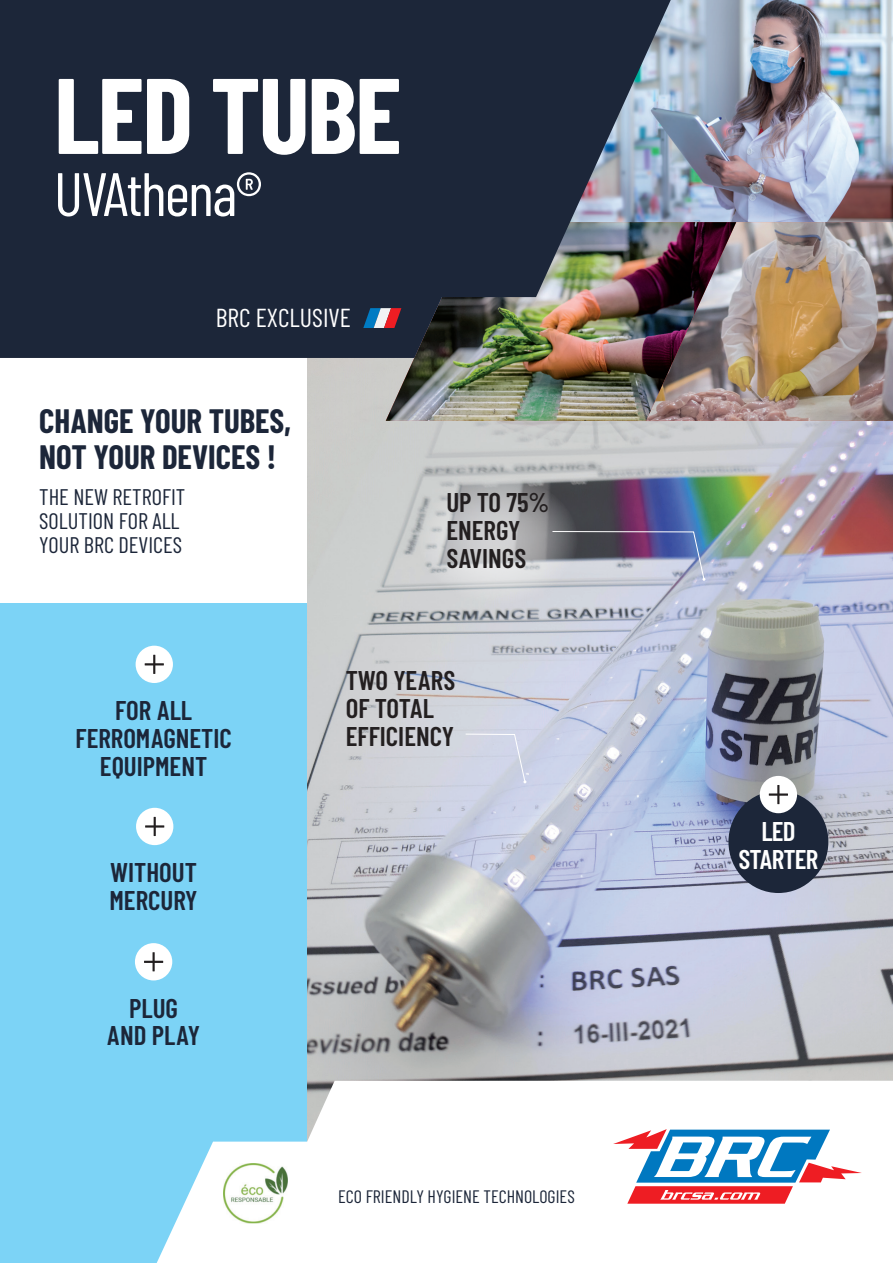
<style>
.page{position:relative;width:893px;height:1263px;background:#fff}
.page>*{position:absolute;margin:0;border:0;box-sizing:border-box;transform-origin:0 0}
.t1{font:700 107.1px "Barlow Condensed";letter-spacing:-.02em;color:#fff}
.t2{font:61.2px "Barlow Condensed";letter-spacing:-.03em;color:#fff}
.t3{font:700 33px/36px "Barlow Condensed";color:#1c2639}
.t4{font:600 27px/27.9px "Barlow Condensed";color:#1c2639;text-align:center}
.t5{font:600 27px/27.9px "Barlow Condensed";color:#231f20}
.t6{font:600 27px/27.9px "Barlow Condensed";letter-spacing:-.03em;color:#fff;text-align:center}
.t7{font:25.95px "Barlow Condensed";color:#fff}
.t8{font:22.5px/24px "Barlow Condensed";color:#1c2639}
.t9{font:18px "Barlow Condensed";color:#1c2639}
</style>
<div class="page">
<div style="left:0;top:604px;width:307px;height:659px;background:#7cd3f6"></div>
<img style="left:307px;top:358px;width:586px;height:723px">
<svg style="left:157px;top:1081px;width:178px;height:182px;fill:#fff"></svg>
<svg style="left:613px;top:1129px;width:249px;height:75px"></svg>
<img style="left:224px;top:1164px;width:63px;height:59px">
<div style="left:136px;top:808px;width:37px;height:37px;background:#fff;border-radius:50%"></div>
<svg style="left:145px;top:817px;width:19px;height:19px"></svg>
<div style="left:135px;top:943px;width:37px;height:37px;background:#fff;border-radius:50%"></div>
<svg style="left:144px;top:952px;width:19px;height:19px"></svg>
<div style="left:136px;top:646px;width:37px;height:37px;background:#fff;border-radius:50%"></div>
<svg style="left:145px;top:655px;width:19px;height:19px"></svg>
<img style="left:671px;top:0;width:222px;height:222px">
<img style="left:736px;top:222px;width:157px;height:199px">
<img style="left:386px;top:222px;width:350px;height:199px">
<svg style="left:0;top:0;width:671px;height:358px;background:#2b3343"></svg>
<svg style="left:363px;top:308px;width:38px;height:20px"></svg>
<svg style="left:560px;top:531px;width:145px;height:50px;background:#8b8aa7"></svg>
<svg style="left:465px;top:733px;width:61px;height:50px;background:#d1d5e6"></svg>
<div style="left:728px;top:791px;width:100px;height:102px;background:#1c2639;border-radius:50%"></div>
<div style="left:760px;top:776px;width:37px;height:37px;background:#fff;border-radius:50%"></div>
<svg style="left:769px;top:785px;width:19px;height:19px"></svg>
<svg style="left:418px;top:476px;width:160px;height:128px;background:#b9babc"></svg>
<h1 class="t1" style="left:54px;top:49px;width:349px">LED TUBE</h1>
<h2 class="t2" style="left:54px;top:150px;width:210px">UVAthena®</h2>
<p class="t7" style="left:216px;top:299px;width:137px">BRC EXCLUSIVE</p>
<p class="t3" style="left:39px;top:402px;width:253px">CHANGE YOUR TUBES,<br>NOT YOUR DEVICES !</p>
<p class="t8" style="left:39px;top:484px;width:148px">THE NEW RETROFIT<br>SOLUTION FOR ALL<br>YOUR BRC DEVICES</p>
<p class="t5" style="left:446px;top:488px;width:104px">UP TO 75%<br>ENERGY<br>SAVINGS</p>
<p class="t4" style="left:76px;top:696px;width:158px">FOR ALL<br>FERROMAGNETIC<br>EQUIPMENT</p>
<p class="t4" style="left:110px;top:858px;width:89px;text-align:left">WITHOUT<br>MERCURY</p>
<p class="t4" style="left:107px;top:993px;width:95px">PLUG<br>AND PLAY</p>
<p class="t5" style="left:346px;top:665px;width:111px">TWO YEARS<br>OF TOTAL<br>EFFICIENCY</p>
<p class="t9" style="left:338px;top:1183px;width:238px">ECO FRIENDLY HYGIENE TECHNOLOGIES</p>
<p class="t6" style="left:739px;top:816px;width:81px">LED<br>STARTER</p>
</div>
